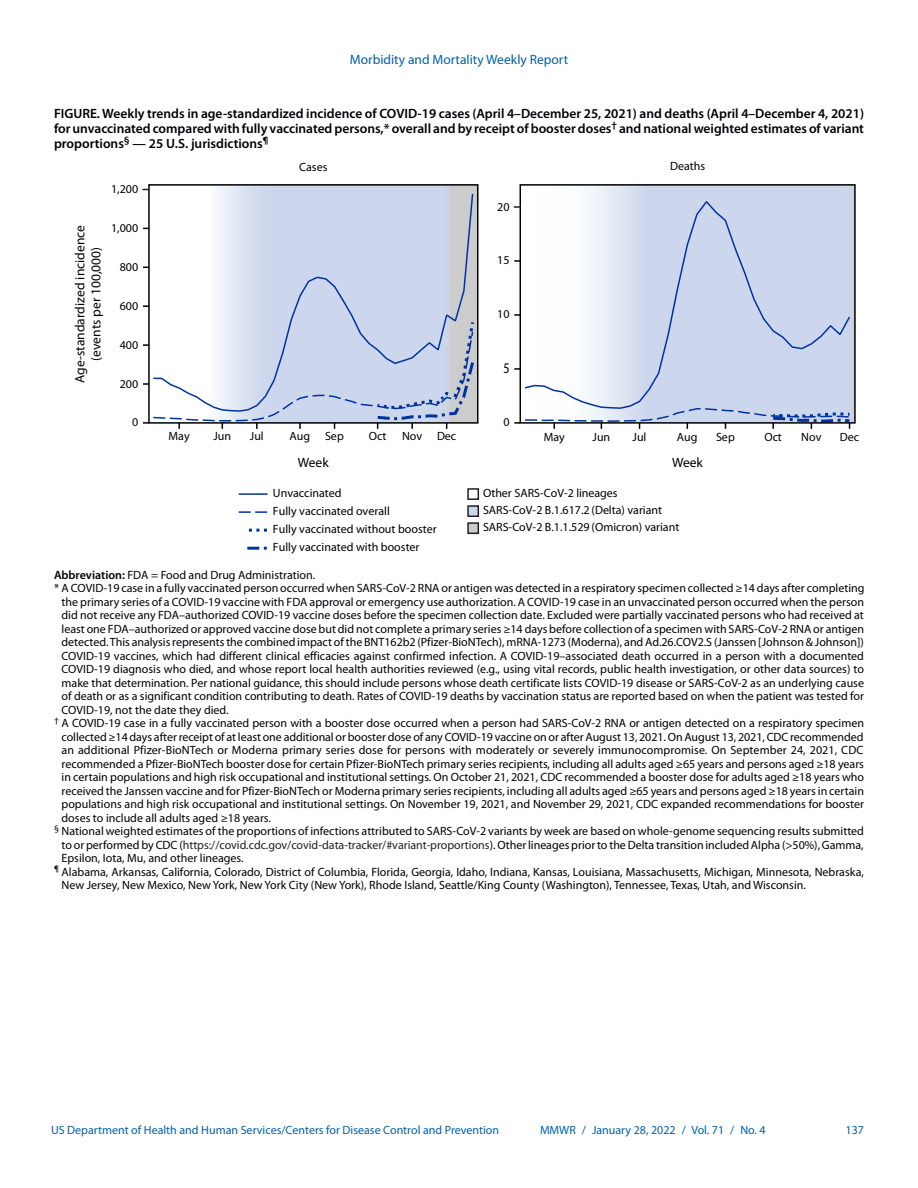
<style>
.page{position:relative;width:918px;height:1188px;background:#fff}
.page>*{position:absolute;margin:0;border:0;box-sizing:border-box;transform-origin:0 0}
.t1{font:14.85px "Myriad Pro";color:#000;scale:.81 1}
.Figure_Title{font:600 13.5px/15px "Myriad Pro";color:#010203;text-align:justify}
.t2{font:13.5px/16.2px "Myriad Pro";color:#000;text-align:center}
.t3{font:13.5px "Myriad Pro";color:#0061aa}
.Figure_Footnote{font:12px/13.5px "Myriad Pro";color:#010203;text-align:justify}
.t4{font:12px/18px "Myriad Pro";color:#000}
.t5{font:12px "Myriad Pro";color:#0061aa}
.Abbreviations{font:12px "Myriad Pro";color:#010203}
.s1{font-weight:600}
.s2{color:#231f20}
</style>
<div class="page">
<svg style="left:218px;top:187px;width:257px;height:135px"></svg>
<svg style="left:589px;top:187px;width:264px;height:220px;background:#d0d9ec"></svg>
<svg style="left:218px;top:192px;width:256px;height:130px;background:#cdd6ea"></svg>
<div style="left:148px;top:184px;width:330px;height:240px;border:2px solid #000"></div>
<svg style="left:525px;top:199px;width:327px;height:208px"></svg>
<div style="left:520px;top:184px;width:336px;height:240px;border:2px solid #000"></div>
<svg style="left:247px;top:547px;width:20px;height:3px"></svg>
<hr style="left:239px;top:493px;width:29px;height:2px;background:#0033a0">
<svg style="left:239px;top:511px;width:29px;height:2px"></svg>
<svg style="left:249px;top:529px;width:18px;height:3px"></svg>
<div style="left:468px;top:506px;width:10px;height:10px;background:#ccd6ec"></div>
<div style="left:467px;top:505px;width:12px;height:12px;border:2px solid #231f20"></div>
<div style="left:468px;top:523px;width:10px;height:10px;background:#ccc"></div>
<div style="left:467px;top:522px;width:12px;height:12px;border:2px solid #231f20"></div>
<div style="left:467px;top:488px;width:12px;height:12px;border:2px solid #231f20"></div>
<svg style="left:514px;top:407px;width:339px;height:22px"></svg>
<svg style="left:514px;top:368px;width:6px;height:2px"></svg>
<svg style="left:514px;top:314px;width:6px;height:2px"></svg>
<svg style="left:514px;top:260px;width:6px;height:2px"></svg>
<svg style="left:143px;top:305px;width:6px;height:2px"></svg>
<svg style="left:143px;top:322px;width:333px;height:107px"></svg>
<svg style="left:514px;top:206px;width:6px;height:2px"></svg>
<p class="t3" style="left:350px;top:52px;width:220px">Morbidity and Mortality Weekly Report</p>
<p class="Figure_Title" style="left:54px;top:106px;width:812px">FIGURE. Weekly trends in age-standardized incidence of COVID-19 cases (April 4–December 25, 2021) and deaths (April 4–December 4, 2021) for unvaccinated compared with fully vaccinated persons,* overall and by receipt of booster doses<sup>†</sup> and national weighted estimates of variant proportions<sup>§</sup> — 25 U.S. jurisdictions<sup>¶</sup></p>
<p class="t4" style="left:111px;top:180px;width:29px">1,200</p>
<p class="t2" style="left:72px;top:383px;width:159px;rotate:-90deg">Age-standardized incidence (events per 100,000)</p>
<p class="t4" style="left:111px;top:219px;width:29px">1,000</p>
<p class="t4" style="left:120px;top:258px;width:20px">800</p>
<p class="t4" style="left:120px;top:297px;width:20px">600</p>
<p class="t4" style="left:120px;top:336px;width:20px">400</p>
<p class="t4" style="left:120px;top:375px;width:20px">200</p>
<p class="t4" style="left:132px;top:414px;width:8px">0</p>
<p class="t4" style="left:299px;top:159px;width:30px">Cases</p>
<p class="t4" style="left:169px;top:428px;width:23px">May</p>
<p class="t4" style="left:213px;top:428px;width:19px">Jun</p>
<p class="t4" style="left:250px;top:428px;width:15px">Jul</p>
<p class="t4" style="left:290px;top:428px;width:56px">Aug Sep</p>
<p class="t4" style="left:369px;top:428px;width:19px">Oct</p>
<p class="t4" style="left:402px;top:428px;width:56px">Nov Dec</p>
<p class="t4" style="left:497px;top:198px;width:14px">20</p>
<p class="t4" style="left:497px;top:252px;width:14px">15</p>
<p class="t4" style="left:497px;top:306px;width:14px">10</p>
<p class="t1" style="left:503px;top:360px;width:9px">5</p>
<p class="t4" style="left:503px;top:414px;width:8px">0</p>
<p class="t4" style="left:670px;top:157px;width:37px">Deaths</p>
<p class="t4" style="left:544px;top:428px;width:23px">May</p>
<p class="t4" style="left:593px;top:428px;width:19px">Jun</p>
<p class="t4" style="left:633px;top:428px;width:15px">Jul</p>
<p class="t4" style="left:677px;top:428px;width:22px">Aug</p>
<p class="t4" style="left:716px;top:428px;width:20px">Sep</p>
<p class="t4" style="left:764px;top:428px;width:19px">Oct</p>
<p class="t4" style="left:801px;top:428px;width:22px">Nov</p>
<p class="t4" style="left:840px;top:428px;width:21px">Dec</p>
<p class="t2" style="left:298px;top:454px;width:32px">Week</p>
<p class="t2" style="left:672px;top:454px;width:32px">Week</p>
<p class="t4" style="left:273px;top:484px;width:165px">Unvaccinated<br>Fully vaccinated overall<br>Fully vaccinated without booster<br>Fully vaccinated with booster</p>
<p class="t4" style="left:483px;top:484px;width:136px">Other SARS-CoV-2 lineages</p>
<p class="t4" style="left:483px;top:501px;width:181px">SARS-CoV-2 B.1.617.2 (Delta) variant</p>
<p class="t4" style="left:483px;top:518px;width:198px">SARS-CoV-2 B.1.1.529 (Omicron) variant</p>
<p class="Abbreviations" style="left:54px;top:568px;width:263px"><span class="s1">Abbreviation:</span> FDA = Food and Drug Administration.</p>
<p class="Figure_Footnote" style="left:62px;top:582px;width:804px;text-indent:-8px">* A COVID-19 case in a fully vaccinated person occurred when SARS-CoV-2 RNA or antigen was detected in a respiratory specimen collected ≥14 days after completing the primary series of a COVID-19 vaccine with FDA approval or emergency use authorization. A COVID-19 case in an unvaccinated person occurred when the person did not receive any FDA–authorized COVID-19 vaccine doses before the specimen collection date. Excluded were partially vaccinated persons who had received at least one FDA–authorized or approved vaccine dose but did not complete a primary series ≥14 days before collection of a specimen with SARS-CoV-2 RNA or antigen detected. This analysis represents the combined impact of the BNT162b2 (Pfizer-BioNTech), mRNA-1273 (Moderna), and Ad.26.COV2.S (Janssen [Johnson &amp; Johnson])<br>COVID-19 vaccines, which had different clinical efficacies against confirmed infection. A COVID-19–associated death occurred in a person with a documented COVID-19 diagnosis who died, and whose report local health authorities reviewed (e.g., using vital records, public health investigation, or other data sources) to make that determination. Per national guidance, this should include persons whose death certificate lists COVID-19 disease or SARS-CoV-2 as an underlying cause of death or as a significant condition contributing to death. Rates of COVID-19 deaths by vaccination status are reported based on when the patient was tested for COVID-19, not the date they died.</p>
<p class="Figure_Footnote" style="left:62px;top:717px;width:804px;text-indent:-8px"><sup>†</sup> A COVID-19 case in a fully vaccinated person with a booster dose occurred when a person had SARS-CoV-2 RNA or antigen detected on a respiratory specimen collected ≥14 days after receipt of at least one additional or booster dose of any COVID-19 vaccine on or after August 13, 2021. On August 13, 2021, CDC recommended an additional Pfizer-BioNTech or Moderna primary series dose for persons with moderately or severely immunocompromise. On September 24, 2021, CDC recommended a Pfizer-BioNTech booster dose for certain Pfizer-BioNTech primary series recipients, including all adults aged ≥65 years and persons aged ≥18 years in certain populations and high risk occupational and institutional settings. On October 21, 2021, CDC recommended a booster dose for adults aged ≥18 years who received the Janssen vaccine and for Pfizer-BioNTech or Moderna primary series recipients, including all adults aged ≥65 years and persons aged ≥18 years in certain populations and high risk occupational and institutional settings. On November 19, 2021, and November 29, 2021, CDC expanded recommendations for booster doses to include all adults aged ≥18 years.</p>
<p class="Figure_Footnote" style="left:62px;top:825px;width:804px;text-indent:-8px"><sup>§</sup> National weighted estimates of the proportions of infections attributed to SARS-CoV-2 variants by week are based on whole-genome sequencing results submitted to or performed by CDC (<span class="s2">https://covid.cdc.gov/covid-data-tracker/#variant-proportions</span>). Other lineages prior to the Delta transition included Alpha (&gt;50%), Gamma, Epsilon, Iota, Mu, and other lineages.</p>
<p class="Figure_Footnote" style="left:62px;top:865px;width:804px;text-indent:-8px"><sup>¶</sup> Alabama, Arkansas, California, Colorado, District of Columbia, Florida, Georgia, Idaho, Indiana, Kansas, Louisiana, Massachusetts, Michigan, Minnesota, Nebraska,<br>New Jersey, New Mexico, New York, New York City (New York), Rhode Island, Seattle/King County (Washington), Tennessee, Texas, Utah, and Wisconsin.</p>
<p class="t5" style="left:51px;top:1123px;width:450px">US Department of Health and Human Services/Centers for Disease Control and Prevention</p>
<p class="t5" style="left:540px;top:1124px;width:227px">MMWR / January 28, 2022 / Vol. 71 / No. 4</p>
<p class="t5" style="left:846px;top:1124px;width:20px">137</p>
</div>
